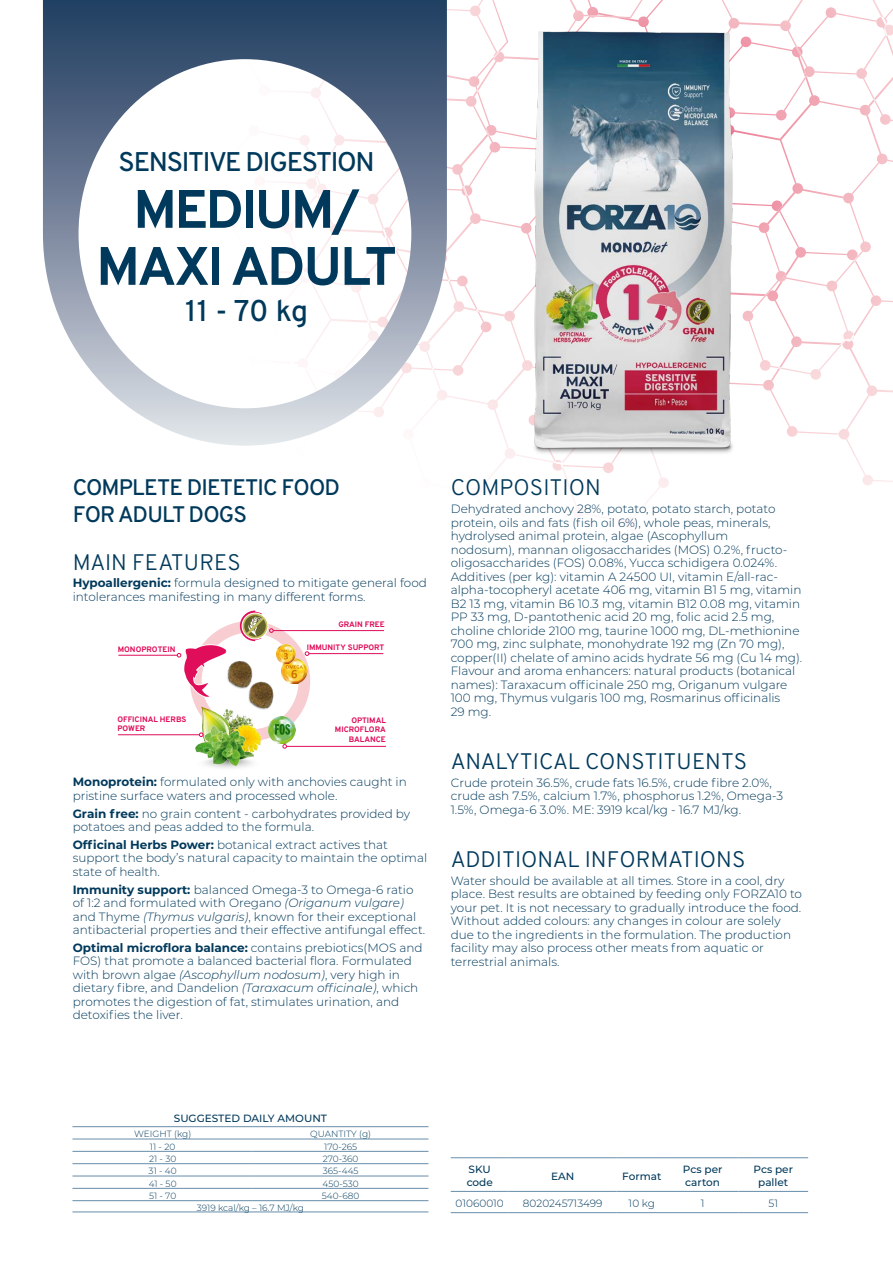
<style>
.page{position:relative;width:893px;height:1263px;background:#fff}
.page>*{position:absolute;margin:0;border:0;box-sizing:border-box;transform-origin:0 0}
.t1{font:700 54px/57px "Overpass";letter-spacing:-.045em;color:#00395b;text-align:center}
.t2{font:500 30px "Overpass";color:#00395b}
.t3{font:500 27px "Overpass";letter-spacing:-.05em;color:#00395b}
.t4{font:300 22.5px "Overpass";color:#00395b}
.t5{font:500 22.5px/27px "Overpass";letter-spacing:-.035em;color:#00395b}
.t6{font:300 12px/13.5px "Montserrat";color:#00395b}
.t7{font:500 10.5px/12.6px "Montserrat";color:#00395b}
.t8{font:300 10.5px "Montserrat";color:#00395b}
.t9{font:300 9px "Montserrat";color:#00395b}
.t10{font:7.95px/9.4px "Overpass";letter-spacing:-.005em;color:#e00d5a}
.s1{font-weight:700}
.s2{font-style:italic}
</style>
<div class="page">
<hr style="left:118px;top:655px;width:59px;height:1px;background:#e00d5a">
<img style="left:207px;top:765px;width:43px;height:3px">
<img style="left:197px;top:752px;width:57px;height:13px">
<hr style="left:287px;top:746px;width:99px;height:1px;background:#e00d5a">
<hr style="left:118px;top:734px;width:81px;height:1px;background:#e00d5a">
<hr style="left:309px;top:653px;width:74px;height:1px;background:#e00d5a">
<hr style="left:273px;top:630px;width:111px;height:1px;background:#e00d5a">
<img style="left:177px;top:610px;width:133px;height:142px">
<svg style="left:474px;top:0;width:419px;height:110px"></svg>
<img style="left:485px;top:0;width:15px;height:6px">
<img style="left:873px;top:17px;width:14px;height:84px">
<img style="left:553px;top:466px;width:30px;height:2px">
<img style="left:226px;top:656px;width:31px;height:35px">
<img style="left:245px;top:677px;width:31px;height:35px">
<svg style="left:43px;top:0;width:404px;height:446px"></svg>
<hr style="left:451px;top:1212px;width:58px;height:1px;background:#678dab">
<hr style="left:509px;top:1212px;width:108px;height:1px;background:#678dab">
<hr style="left:617px;top:1212px;width:50px;height:1px;background:#678dab">
<hr style="left:667px;top:1212px;width:71px;height:1px;background:#678dab">
<hr style="left:738px;top:1212px;width:70px;height:1px;background:#678dab">
<hr style="left:451px;top:1157px;width:58px;height:1px;background:#678dab">
<hr style="left:509px;top:1157px;width:108px;height:1px;background:#678dab">
<hr style="left:617px;top:1157px;width:50px;height:1px;background:#678dab">
<hr style="left:667px;top:1157px;width:71px;height:1px;background:#678dab">
<hr style="left:738px;top:1157px;width:70px;height:1px;background:#678dab">
<hr style="left:451px;top:1191px;width:58px;height:1px;background:#678dab">
<hr style="left:509px;top:1191px;width:108px;height:1px;background:#678dab">
<hr style="left:617px;top:1191px;width:50px;height:1px;background:#678dab">
<hr style="left:667px;top:1191px;width:71px;height:1px;background:#678dab">
<hr style="left:738px;top:1191px;width:70px;height:1px;background:#678dab">
<hr style="left:72px;top:1126px;width:181px;height:1px;background:#678dab">
<hr style="left:253px;top:1126px;width:175px;height:1px;background:#678dab">
<hr style="left:72px;top:1138px;width:181px;height:1px;background:#678dab">
<hr style="left:253px;top:1138px;width:175px;height:1px;background:#678dab">
<hr style="left:72px;top:1151px;width:181px;height:1px;background:#678dab">
<hr style="left:253px;top:1151px;width:175px;height:1px;background:#678dab">
<hr style="left:72px;top:1163px;width:181px;height:1px;background:#678dab">
<hr style="left:253px;top:1163px;width:175px;height:1px;background:#678dab">
<hr style="left:72px;top:1175px;width:181px;height:1px;background:#678dab">
<hr style="left:253px;top:1175px;width:175px;height:1px;background:#678dab">
<hr style="left:72px;top:1188px;width:181px;height:1px;background:#678dab">
<hr style="left:253px;top:1188px;width:175px;height:1px;background:#678dab">
<hr style="left:72px;top:1200px;width:181px;height:1px;background:#678dab">
<hr style="left:253px;top:1200px;width:175px;height:1px;background:#678dab">
<hr style="left:72px;top:1211px;width:181px;height:1px;background:#678dab">
<hr style="left:253px;top:1211px;width:175px;height:1px;background:#678dab">
<img style="left:402px;top:6px;width:460px;height:460px">
<h3 class="t3" style="left:119px;top:140px;width:258px">SENSITIVE DIGESTION</h3>
<h1 class="t1" style="left:96px;top:178px;width:302px">MEDIUM/<br>MAXI ADULT</h1>
<h2 class="t2" style="left:185px;top:286px;width:124px">11 - 70 kg</h2>
<h3 class="t5" style="left:73px;top:473px;width:269px">COMPLETE DIETETIC FOOD<br>FOR ADULT DOGS</h3>
<h3 class="t4" style="left:73px;top:544px;width:169px">MAIN FEATURES</h3>
<p class="t6" style="left:73px;top:576px;width:356px"><span class="s1">Hypoallergenic:</span> formula designed to mitigate general food intolerances manifesting in many different forms.</p>
<p class="t10" style="left:118px;top:644px;width:59px">MONOPROTEIN</p>
<p class="t10" style="left:117px;top:714px;width:70px">OFFICINAL HERBS<br>POWER</p>
<p class="t10" style="left:338px;top:619px;width:48px">GRAIN FREE</p>
<p class="t10" style="left:307px;top:642px;width:79px">IMMUNITY SUPPORT</p>
<p class="t10" style="left:335px;top:715px;width:52px;text-align:right">OPTIMAL<br>MICROFLORA<br>BALANCE</p>
<p class="t6" style="left:73px;top:775px;width:336px"><span class="s1">Monoprotein:</span> formulated only with anchovies caught in pristine surface waters and processed whole.</p>
<p class="t6" style="left:73px;top:806px;width:339px"><span class="s1">Grain free:</span> no grain content - carbohydrates provided by potatoes and peas added to the formula.</p>
<p class="t6" style="left:73px;top:837px;width:356px"><span class="s1">Officinal Herbs Power:</span> botanical extract actives that support the body’s natural capacity to maintain the optimal state of health.</p>
<p class="t6" style="left:73px;top:882px;width:354px"><span class="s1">Immunity support:</span> balanced Omega-3 to Omega-6 ratio of 1:2 and formulated with Oregano <span class="s2">(Origanum vulgare) </span>and Thyme <span class="s2">(Thymus vulgaris)</span>, known for their exceptional antibacterial properties and their effective antifungal effect.</p>
<p class="t6" style="left:73px;top:940px;width:351px"><span class="s1">Optimal microflora balance:</span> contains prebiotics(MOS and FOS) that promote a balanced bacterial flora. Formulated with brown algae <span class="s2">(Ascophyllum nodosum)</span>, very high in dietary fibre, and Dandelion <span class="s2">(Taraxacum officinale)</span>, which promotes the digestion of fat, stimulates urination, and detoxifies the liver.</p>
<h3 class="t4" style="left:451px;top:469px;width:151px">COMPOSITION</h3>
<p class="t6" style="left:451px;top:502px;width:353px">Dehydrated anchovy 28%, potato, potato starch, potato protein, oils and fats (fish oil 6%), whole peas, minerals, hydrolysed animal protein, algae (Ascophyllum<br>nodosum), mannan oligosaccharides (MOS) 0.2%, fructo&shy;oligosaccharides (FOS) 0.08%, Yucca schidigera 0.024%.<br>Additives (per kg): vitamin A 24500 UI, vitamin E/all-rac&shy;alpha-tocopheryl acetate 406 mg, vitamin B1 5 mg, vitamin B2 13 mg, vitamin B6 10.3 mg, vitamin B12 0.08 mg, vitamin PP 33 mg, D-pantothenic acid 20 mg, folic acid 2.5 mg, choline chloride 2100 mg, taurine 1000 mg, DL-methionine 700 mg, zinc sulphate, monohydrate 192 mg (Zn 70 mg), copper(II) chelate of amino acids hydrate 56 mg (Cu 14 mg).<br>Flavour and aroma enhancers: natural products (botanical names): Taraxacum officinale 250 mg, Origanum vulgare 100 mg, Thymus vulgaris 100 mg, Rosmarinus officinalis<br>29 mg.</p>
<h3 class="t4" style="left:451px;top:743px;width:298px">ANALYTICAL CONSTITUENTS</h3>
<p class="t6" style="left:451px;top:775px;width:334px">Crude protein 36.5%, crude fats 16.5%, crude fibre 2.0%, crude ash 7.5%, calcium 1.7%, phosphorus 1.2%, Omega-3<br>1.5%, Omega-6 3.0%. ME: 3919 kcal/kg - 16.7 MJ/kg.</p>
<h3 class="t4" style="left:451px;top:841px;width:296px">ADDITIONAL INFORMATIONS</h3>
<p class="t6" style="left:451px;top:873px;width:353px">Water should be available at all times. Store in a cool, dry place. Best results are obtained by feeding only FORZA10 to your pet. It is not necessary to gradually introduce the food.<br>Without added colours: any changes in colour are solely due to the ingredients in the formulation. The production facility may also process other meats from aquatic or terrestrial animals.</p>
<p class="t7" style="left:174px;top:1112px;width:155px">SUGGESTED DAILY AMOUNT</p>
<p class="t9" style="left:134px;top:1128px;width:59px">WEIGHT (kg)</p>
<p class="t9" style="left:310px;top:1128px;width:62px">QUANTITY (g)</p>
<p class="t9" style="left:150px;top:1140px;width:27px">11 - 20</p>
<p class="t9" style="left:324px;top:1140px;width:35px">170-265</p>
<p class="t9" style="left:149px;top:1152px;width:29px">21 - 30</p>
<p class="t9" style="left:323px;top:1152px;width:37px">270-360</p>
<p class="t9" style="left:149px;top:1165px;width:30px">31 - 40</p>
<p class="t9" style="left:323px;top:1165px;width:37px">365-445</p>
<p class="t9" style="left:149px;top:1177px;width:29px">41 - 50</p>
<p class="t9" style="left:323px;top:1177px;width:38px">450-530</p>
<p class="t9" style="left:149px;top:1189px;width:29px">51 - 70</p>
<p class="t9" style="left:322px;top:1189px;width:39px">540-680</p>
<p class="t9" style="left:197px;top:1201px;width:109px">3919 kcal/kg – 16.7 MJ/kg</p>
<p class="t7" style="left:467px;top:1163px;width:28px">SKU code</p>
<p class="t7" style="left:551px;top:1169px;width:25px">EAN</p>
<p class="t7" style="left:622px;top:1169px;width:41px">Format</p>
<p class="t7" style="left:683px;top:1163px;width:41px">Pcs per carton</p>
<p class="t7" style="left:753px;top:1163px;width:41px;text-align:center">Pcs per pallet</p>
<p class="t8" style="left:456px;top:1196px;width:50px">01060010</p>
<p class="t8" style="left:523px;top:1196px;width:81px">8020245713499</p>
<p class="t8" style="left:629px;top:1196px;width:28px">10 kg</p>
<p class="t8" style="left:701px;top:1196px;width:5px">1</p>
<p class="t8" style="left:768px;top:1196px;width:11px">51</p>
</div>
